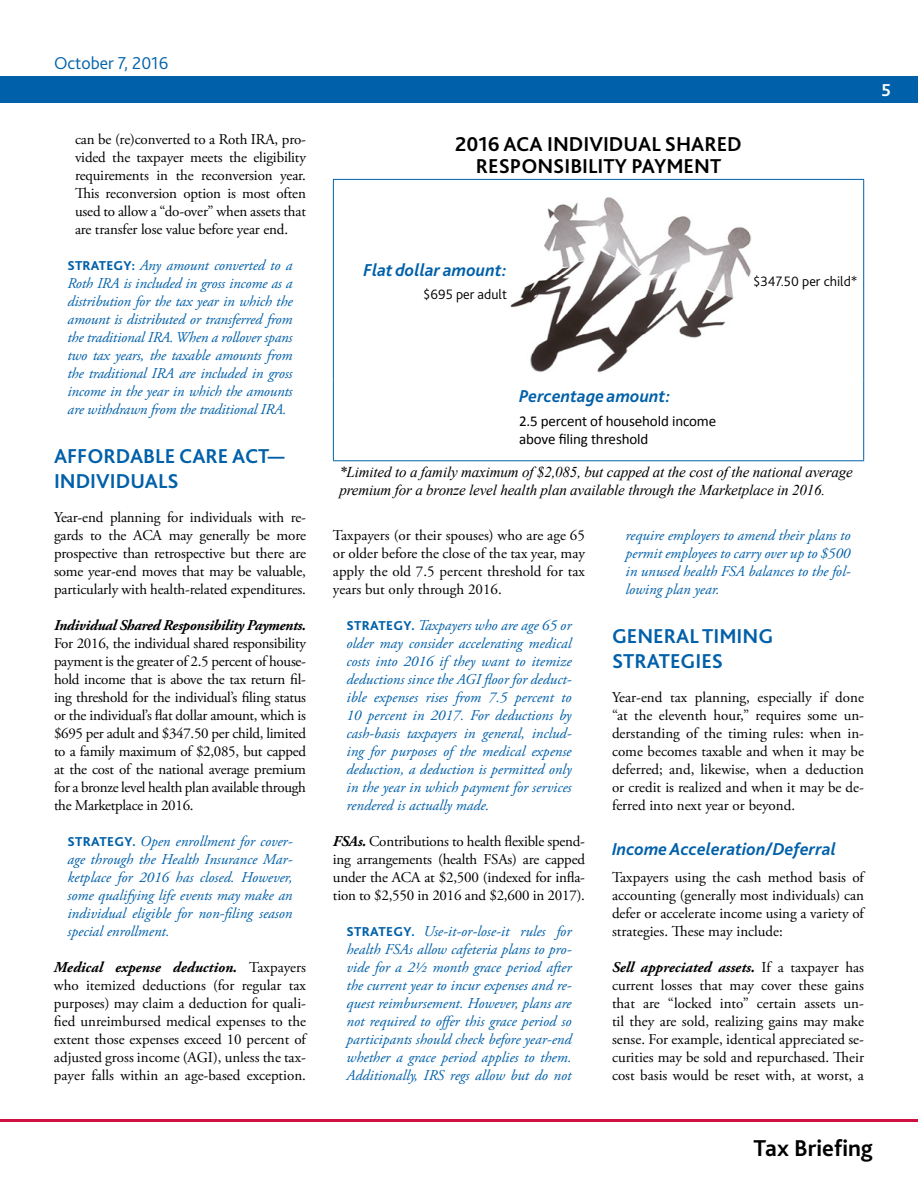
<style>
.page{position:relative;width:918px;height:1188px;background:#fff}
.page>*{position:absolute;margin:0;border:0;box-sizing:border-box;transform-origin:0 0}
.t1{font:700 24px "Bliss 2";color:#000}
.t2{font:700 21px/25.2px "Bliss 2";color:#0060a9}
.t3{font:700 21px/22.5px "Bliss 2";color:#000;text-align:center}
.t4{font:italic 700 18px "Bliss 2";color:#0060a9}
.t5{font:300 18px "Bliss 2";color:#0060a9}
.t6{font:700 18px "Bliss 2";color:#fff}
.t7{font:15px/18px "Adobe Garamond Pro";color:#000;text-align:justify}
.t8{font:italic 15px/18px "Adobe Garamond Pro";color:#0060a9;text-align:justify}
.t9{font:italic 15px/18px "Times New Roman";letter-spacing:-.01em;color:#000}
.t10{font:15px/18px "Calibri";letter-spacing:-.01em;color:#000}
.t11{font:italic 700 15px "Adobe Garamond Pro";letter-spacing:-.02em;color:#000}
.t12{font:300 14.25px "Bliss 2";color:#000}
.s1{font-family:"Bliss 2";font-weight:800;font-style:normal;font-size:13.5px}
.s2{font-weight:700;font-style:italic}
</style>
<div class="page">
<div style="left:0;top:76px;width:918px;height:28px;background:#0060a9"></div>
<hr style="left:0;top:1119px;width:918px;height:3px;background:#ce1141">
<hr style="left:333px;top:179px;width:180px;height:1px;background:#0061aa">
<hr style="left:333px;top:180px;width:1px;height:199px;background:#0061aa">
<hr style="left:513px;top:179px;width:234px;height:1px;background:#0061aa">
<hr style="left:747px;top:179px;width:117px;height:1px;background:#0061aa">
<hr style="left:863px;top:180px;width:1px;height:199px;background:#0061aa">
<hr style="left:333px;top:379px;width:1px;height:81px;background:#0061aa">
<hr style="left:863px;top:379px;width:1px;height:81px;background:#0061aa">
<hr style="left:333px;top:460px;width:180px;height:1px;background:#0061aa">
<hr style="left:513px;top:460px;width:234px;height:1px;background:#0061aa">
<hr style="left:747px;top:460px;width:117px;height:1px;background:#0061aa">
<img style="left:510px;top:197px;width:242px;height:176px">
<p class="t5" style="left:54px;top:52px;width:116px">October 7, 2016</p>
<p class="t7" style="left:75px;top:131px;width:233px">can be (re)converted to a Roth IRA, pro&shy;vided the taxpayer meets the eligibility requirements in the reconversion year.<br>This reconversion option is most often used to allow a “do-over” when assets that are transfer lose value before year end.</p>
<p class="t8" style="left:67px;top:257px;width:227px"><span class="s1">STRATEGY:</span> Any amount converted to a Roth IRA is included in gross income as a distribution for the tax year in which the amount is distributed or transferred from the traditional IRA. When a rollover spans two tax years, the taxable amounts from the traditional IRA are included in gross income in the year in which the amounts are withdrawn from the traditional IRA.</p>
<h2 class="t2" style="left:54px;top:443px;width:232px">AFFORDABLE CARE ACT—<br>INDIVIDUALS</h2>
<p class="t7" style="left:54px;top:509px;width:254px">Year-end planning for individuals with re&shy;gards to the ACA may generally be more prospective than retrospective but there are some year-end moves that may be valuable, particularly with health-related expenditures.</p>
<p class="t11" style="left:54px;top:617px;width:253px">Individual Shared Responsibility Payments.</p>
<p class="t7" style="left:54px;top:635px;width:254px">For 2016, the individual shared responsibility payment is the greater of 2.5 percent of house&shy;hold income that is above the tax return fil&shy;ing threshold for the individual’s filing status or the individual’s flat dollar amount, which is $695 per adult and $347.50 per child, limited to a family maximum of $2,085, but capped at the cost of the national average premium for a bronze level health plan available through the Marketplace in 2016.</p>
<p class="t8" style="left:67px;top:833px;width:227px"><span class="s1">STRATEGY.</span> Open enrollment for cover&shy;age through the Health Insurance Mar&shy;ketplace for 2016 has closed. However, some qualifying life events may make an individual eligible for non-filing season special enrollment.</p>
<p class="t7" style="left:54px;top:959px;width:254px"><span class="s2">Medical expense deduction.</span> Taxpayers who itemized deductions (for regular tax purposes) may claim a deduction for quali&shy;fied unreimbursed medical expenses to the extent those expenses exceed 10 percent of adjusted gross income (AGI), unless the tax&shy;payer falls within an age-based exception.</p>
<h2 class="t3" style="left:455px;top:132px;width:288px">2016 ACA INDIVIDUAL SHARED<br>RESPONSIBILITY PAYMENT</h2>
<p class="t6" style="left:881px;top:79px;width:11px">5</p>
<p class="t4" style="left:363px;top:258px;width:145px">Flat dollar amount:</p>
<p class="t12" style="left:423px;top:286px;width:85px">$695 per adult</p>
<p class="t12" style="left:753px;top:272px;width:106px">$347.50 per child*</p>
<p class="t4" style="left:519px;top:384px;width:153px">Percentage amount:</p>
<p class="t10" style="left:519px;top:412px;width:199px">2.5 percent of household income above filing threshold</p>
<p class="t9" style="left:339px;top:463px;width:515px">*Limited to a family maximum of $2,085, but capped at the cost of the national average premium for a bronze level health plan available through the Marketplace in 2016.</p>
<p class="t7" style="left:333px;top:527px;width:254px">Taxpayers (or their spouses) who are age 65 or older before the close of the tax year, may apply the old 7.5 percent threshold for tax years but only through 2016.</p>
<p class="t8" style="left:346px;top:617px;width:227px"><span class="s1">STRATEGY.</span> Taxpayers who are age 65 or older may consider accelerating medical costs into 2016 if they want to itemize deductions since the AGI floor for deduct&shy;ible expenses rises from 7.5 percent to 10 percent in 2017. For deductions by cash-basis taxpayers in general, includ&shy;ing for purposes of the medical expense deduction, a deduction is permitted only in the year in which payment for services rendered is actually made.</p>
<p class="t7" style="left:333px;top:833px;width:254px"><span class="s2">FSAs.</span> Contributions to health flexible spend&shy;ing arrangements (health FSAs) are capped under the ACA at $2,500 (indexed for infla&shy;tion to $2,550 in 2016 and $2,600 in 2017).</p>
<p class="t8" style="left:346px;top:923px;width:227px"><span class="s1">STRATEGY.</span> Use-it-or-lose-it rules for health FSAs allow cafeteria plans to pro&shy;vide for a 2½ month grace period after the current year to incur expenses and re&shy;quest reimbursement. However, plans are not required to offer this grace period so participants should check before year-end whether a grace period applies to them.<br>Additionally, IRS regs allow but do not</p>
<p class="t8" style="left:625px;top:527px;width:227px">require employers to amend their plans to permit employees to carry over up to $500 in unused health FSA balances to the fol&shy;lowing plan year.</p>
<h2 class="t2" style="left:612px;top:623px;width:163px">GENERAL TIMING<br>STRATEGIES</h2>
<p class="t7" style="left:612px;top:689px;width:254px">Year-end tax planning, especially if done “at the eleventh hour,” requires some un&shy;derstanding of the timing rules: when in&shy;come becomes taxable and when it may be deferred; and, likewise, when a deduction or credit is realized and when it may be de&shy;ferred into next year or beyond.</p>
<p class="t4" style="left:612px;top:838px;width:226px">Income Acceleration/Deferral</p>
<p class="t7" style="left:612px;top:869px;width:254px">Taxpayers using the cash method basis of accounting (generally most individuals) can defer or accelerate income using a variety of strategies. These may include:</p>
<p class="t7" style="left:612px;top:959px;width:254px"><span class="s2">Sell appreciated assets.</span> If a taxpayer has current losses that may cover these gains that are “locked into” certain assets un&shy;til they are sold, realizing gains may make sense. For example, identical appreciated se&shy;curities may be sold and repurchased. Their cost basis would be reset with, at worst, a</p>
<h1 class="t1" style="left:754px;top:1133px;width:121px">Tax Briefing</h1>
</div>
